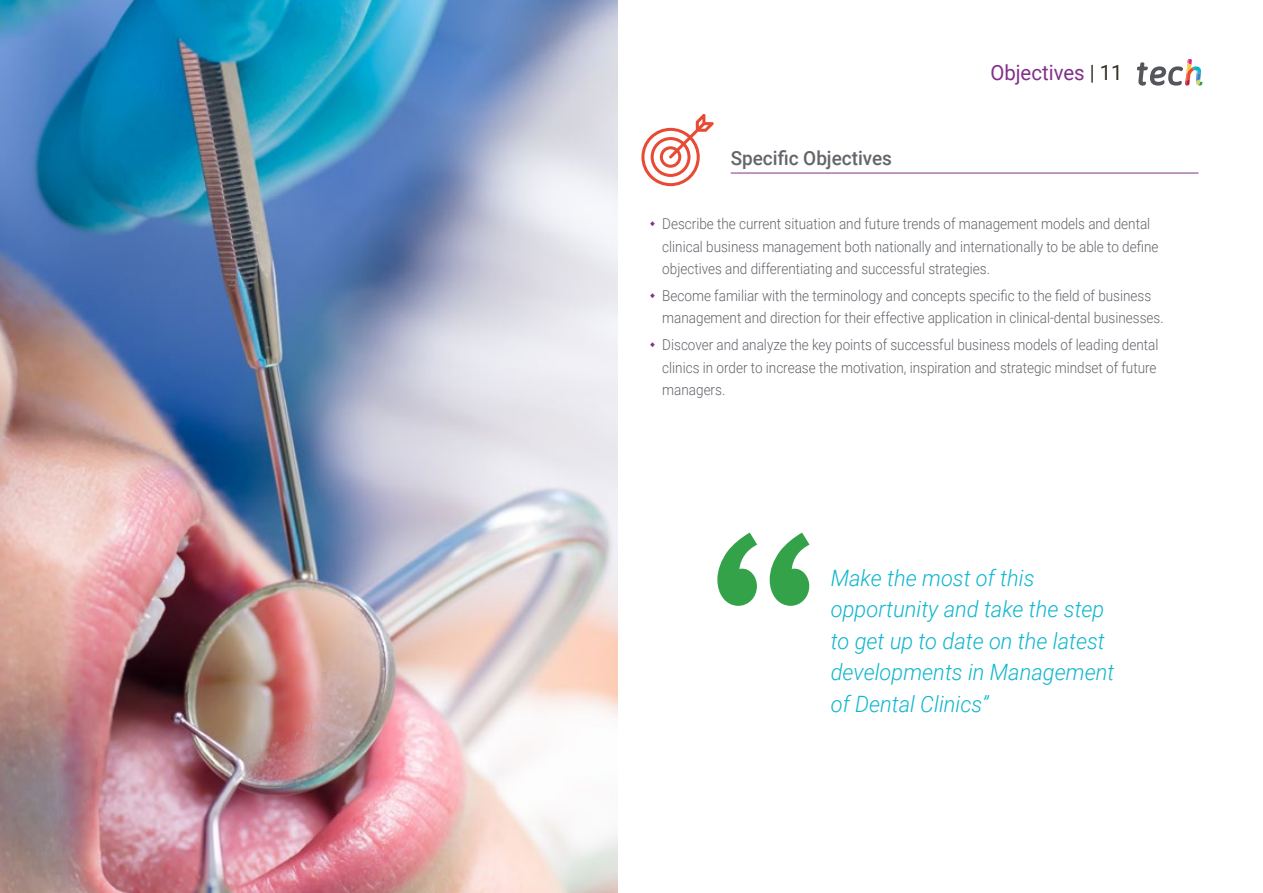
<style>
.page{position:relative;width:1263px;height:893px;background:#fff}
.page>*{position:absolute;margin:0;border:0;box-sizing:border-box;transform-origin:0 0}
.t1{font:italic 300 22.5px/31.5px "Roboto";color:#0fb6cf}
.t2{font:21px "Roboto";color:#813089}
.t3{font:500 19.5px "Roboto";color:#636569}
.t4{font:300 15px/22.5px "Roboto";color:#61646a;scale:.9 1}
.s1{color:#312e20}
</style>
<div class="page">
<hr style="left:731px;top:173px;width:467px;height:1px;background:#813089">
<svg style="left:641px;top:114px;width:73px;height:72px"></svg>
<svg style="left:717px;top:533px;width:92px;height:73px"></svg>
<img style="left:0;top:0;width:618px;height:893px">
<svg style="left:1137px;top:59px;width:65px;height:27px"></svg>
<h3 class="t3" style="left:731px;top:144px;width:163px">Specific Objectives</h3>
<h2 class="t2" style="left:990px;top:57px;width:134px">Objectives <span class="s1">| 11</span></h2>
<p class="t4" style="left:662px;top:212px;width:553px">Describe the current situation and future trends of management models and dental clinical business management both nationally and internationally to be able to define objectives and differentiating and successful strategies.</p>
<p class="t4" style="left:662px;top:284px;width:558px">Become familiar with the terminology and concepts specific to the field of business management and direction for their effective application in clinical-dental businesses.</p>
<p class="t4" style="left:662px;top:333px;width:553px">Discover and analyze the key points of successful business models of leading dental clinics in order to increase the motivation, inspiration and strategic mindset of future managers.</p>
<h1 class="t1" style="left:831px;top:561px;width:285px">Make the most of this opportunity and take the step to get up to date on the latest developments in Management of Dental Clinics”</h1>
</div>
